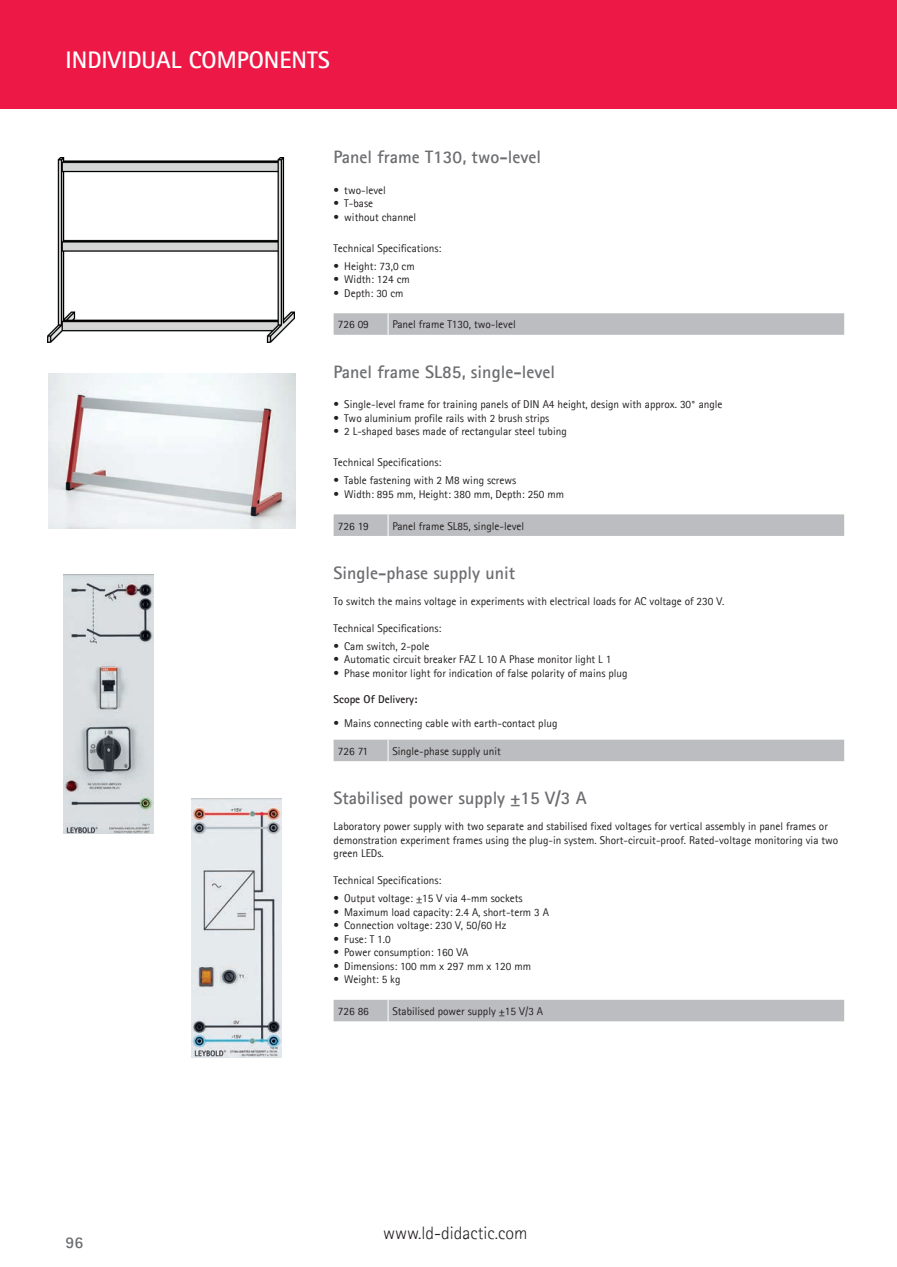
<style>
.page{position:relative;width:897px;height:1267px;background:#fff}
.page>*{position:absolute;margin:0;border:0;box-sizing:border-box;transform-origin:0 0}
.t1{font:700 24px "Agfa Rotis Sans Serif";color:#fff}
.t2{font:700 18px "Agfa Rotis Sans Serif";color:#6c6d70}
.t3{font:300 18px "Agfa Rotis Sans Serif";color:#231f20}
.t4{font:700 16.5px "Agfa Rotis Sans Serif";color:#6c6d70}
.t5{font:11.25px/13.5px "Agfa Rotis Sans Serif";color:#231f20}
.t6{font:700 11.25px "Agfa Rotis Sans Serif";color:#231f20}
</style>
<div class="page">
<div style="left:0;top:0;width:896px;height:108px;background:#ed1845"></div>
<svg style="left:333px;top:313px;width:511px;height:22px;background:#bdbec1"></svg>
<div style="left:333px;top:514px;width:511px;height:22px;background:#bcbdc0"></div>
<div style="left:333px;top:739px;width:511px;height:22px;background:#bcbdc0"></div>
<div style="left:333px;top:999px;width:511px;height:22px;background:#bcbdc0"></div>
<img style="left:47px;top:158px;width:247px;height:184px">
<img style="left:49px;top:373px;width:246px;height:155px">
<img style="left:63px;top:574px;width:91px;height:259px">
<img style="left:191px;top:798px;width:90px;height:259px">
<h1 class="t1" style="left:66px;top:45px;width:265px">INDIVIDUAL COMPONENTS</h1>
<h3 class="t4" style="left:66px;top:1232px;width:19px">96</h3>
<h2 class="t2" style="left:333px;top:145px;width:209px">Panel frame T130, two-level</h2>
<p class="t5" style="left:333px;top:183px;width:54px">• two-level</p>
<p class="t5" style="left:333px;top:196px;width:41px">• T-base</p>
<p class="t5" style="left:333px;top:210px;width:84px">• without channel</p>
<p class="t5" style="left:333px;top:241px;width:109px">Technical Specifications:</p>
<p class="t5" style="left:333px;top:259px;width:83px">• Height: 73,0 cm</p>
<p class="t5" style="left:333px;top:272px;width:78px">• Width: 124 cm</p>
<p class="t5" style="left:333px;top:286px;width:71px">• Depth: 30 cm</p>
<p class="t5" style="left:338px;top:318px;width:33px">726 09</p>
<p class="t5" style="left:392px;top:318px;width:125px">Panel frame T130, two-level</p>
<h2 class="t2" style="left:333px;top:360px;width:223px">Panel frame SL85, single-level</h2>
<p class="t5" style="left:333px;top:397px;width:390px">• Single-level frame for training panels of DIN A4 height, design with approx. 30° angle</p>
<p class="t5" style="left:333px;top:411px;width:217px">• Two aluminium profile rails with 2 brush strips</p>
<p class="t5" style="left:333px;top:424px;width:235px">• 2 L-shaped bases made of rectangular steel tubing</p>
<p class="t5" style="left:333px;top:456px;width:109px">Technical Specifications:</p>
<p class="t5" style="left:333px;top:473px;width:184px">• Table fastening with 2 M8 wing screws</p>
<p class="t5" style="left:333px;top:487px;width:232px">• Width: 895 mm, Height: 380 mm, Depth: 250 mm</p>
<p class="t5" style="left:338px;top:519px;width:33px">726 19</p>
<p class="t5" style="left:392px;top:519px;width:133px">Panel frame SL85, single-level</p>
<h2 class="t2" style="left:333px;top:561px;width:183px">Single-phase supply unit</h2>
<p class="t5" style="left:333px;top:594px;width:392px">To switch the mains voltage in experiments with electrical loads for AC voltage of 230 V.</p>
<p class="t5" style="left:333px;top:621px;width:109px">Technical Specifications:</p>
<p class="t5" style="left:333px;top:639px;width:97px">• Cam switch, 2-pole</p>
<p class="t5" style="left:333px;top:652px;width:279px">• Automatic circuit breaker FAZ L 10 A Phase monitor light L 1</p>
<p class="t5" style="left:333px;top:666px;width:295px">• Phase monitor light for indication of false polarity of mains plug</p>
<p class="t6" style="left:333px;top:692px;width:85px">Scope Of Delivery:</p>
<p class="t5" style="left:333px;top:716px;width:225px">• Mains connecting cable with earth-contact plug</p>
<p class="t5" style="left:338px;top:744px;width:32px">726 71</p>
<p class="t5" style="left:392px;top:744px;width:110px">Single-phase supply unit</p>
<h2 class="t2" style="left:333px;top:786px;width:255px">Stabilised power supply ±15 V/3 A</h2>
<p class="t5" style="left:333px;top:819px;width:506px">Laboratory power supply with two separate and stabilised fixed voltages for vertical assembly in panel frames or demonstration experiment frames using the plug-in system. Short-circuit-proof. Rated-voltage monitoring via two green LEDs.</p>
<p class="t5" style="left:333px;top:873px;width:109px">Technical Specifications:</p>
<p class="t5" style="left:333px;top:891px;width:191px">• Output voltage: ±15 V via 4-mm sockets</p>
<p class="t5" style="left:333px;top:905px;width:217px">• Maximum load capacity: 2.4 A, short-term 3 A</p>
<p class="t5" style="left:333px;top:918px;width:174px">• Connection voltage: 230 V, 50/60 Hz</p>
<p class="t5" style="left:333px;top:932px;width:59px">• Fuse: T 1.0</p>
<p class="t5" style="left:333px;top:945px;width:136px">• Power consumption: 160 VA</p>
<p class="t5" style="left:333px;top:959px;width:199px">• Dimensions: 100 mm x 297 mm x 120 mm</p>
<p class="t5" style="left:333px;top:972px;width:68px">• Weight: 5 kg</p>
<p class="t5" style="left:338px;top:1004px;width:33px">726 86</p>
<p class="t5" style="left:392px;top:1004px;width:152px">Stabilised power supply ±15 V/3 A</p>
<h2 class="t3" style="left:383px;top:1222px;width:146px">www.ld-didactic.com</h2>
</div>
